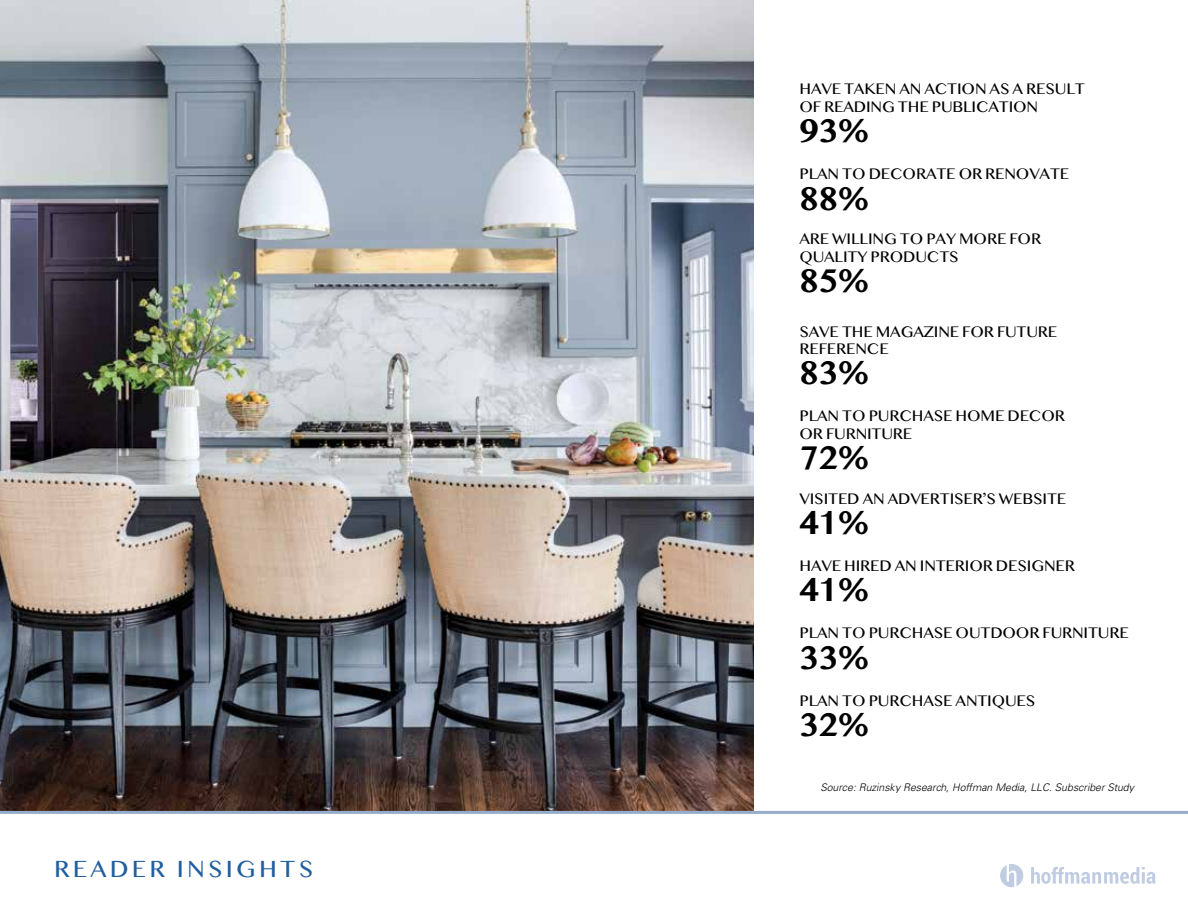
<style>
.page{position:relative;width:1188px;height:918px;background:#fff}
.page>*{position:absolute;margin:0;border:0;box-sizing:border-box;transform-origin:0 0}
.t1{font:700 34.8px "Myanmar MN";color:#000}
.t2{font:24.9px "Malayalam MN";letter-spacing:.13em;color:#215e9e}
.t3{font:16.35px/17.4px "Myanmar MN";letter-spacing:-.01em;color:#000}
.t4{font:italic 300 10.5px "Univers LT Std";color:#000}
</style>
<div class="page">
<img style="left:0;top:0;width:754px;height:811px">
<svg style="left:1031px;top:867px;width:125px;height:17px"></svg>
<svg style="left:1000px;top:864px;width:23px;height:23px"></svg>
<hr style="left:0;top:811px;width:1188px;height:3px;background:#95acca">
<h2 class="t2" style="left:54px;top:856px;width:261px">READER INSIGHTS</h2>
<p class="t3" style="left:800px;top:80px;width:287px">HAVE TAKEN AN ACTION AS A RESULT<br>OF READING THE PUBLICATION</p>
<h1 class="t1" style="left:800px;top:110px;width:71px">93%</h1>
<p class="t3" style="left:800px;top:165px;width:271px">PLAN TO DECORATE OR RENOVATE</p>
<h1 class="t1" style="left:800px;top:177px;width:71px">88%</h1>
<p class="t3" style="left:800px;top:230px;width:243px">ARE WILLING TO PAY MORE FOR<br>QUALITY PRODUCTS</p>
<h1 class="t1" style="left:800px;top:260px;width:71px">85%</h1>
<p class="t3" style="left:800px;top:322px;width:259px">SAVE THE MAGAZINE FOR FUTURE<br>REFERENCE</p>
<h1 class="t1" style="left:800px;top:352px;width:71px">83%</h1>
<p class="t3" style="left:800px;top:407px;width:267px">PLAN TO PURCHASE HOME DECOR<br>OR FURNITURE</p>
<h1 class="t1" style="left:800px;top:437px;width:71px">72%</h1>
<p class="t3" style="left:800px;top:489px;width:268px">VISITED AN ADVERTISER’S WEBSITE</p>
<h1 class="t1" style="left:800px;top:502px;width:71px">41%</h1>
<p class="t3" style="left:800px;top:557px;width:277px">HAVE HIRED AN INTERIOR DESIGNER</p>
<h1 class="t1" style="left:800px;top:569px;width:71px">41%</h1>
<p class="t3" style="left:800px;top:624px;width:331px">PLAN TO PURCHASE OUTDOOR FURNITURE</p>
<h1 class="t1" style="left:800px;top:636px;width:71px">33%</h1>
<p class="t3" style="left:800px;top:691px;width:237px">PLAN TO PURCHASE ANTIQUES</p>
<h1 class="t1" style="left:800px;top:704px;width:71px">32%</h1>
<p class="t4" style="left:820px;top:781px;width:315px">Source: Ruzinsky Research, Hoffman Media, LLC. Subscriber Study</p>
</div>
